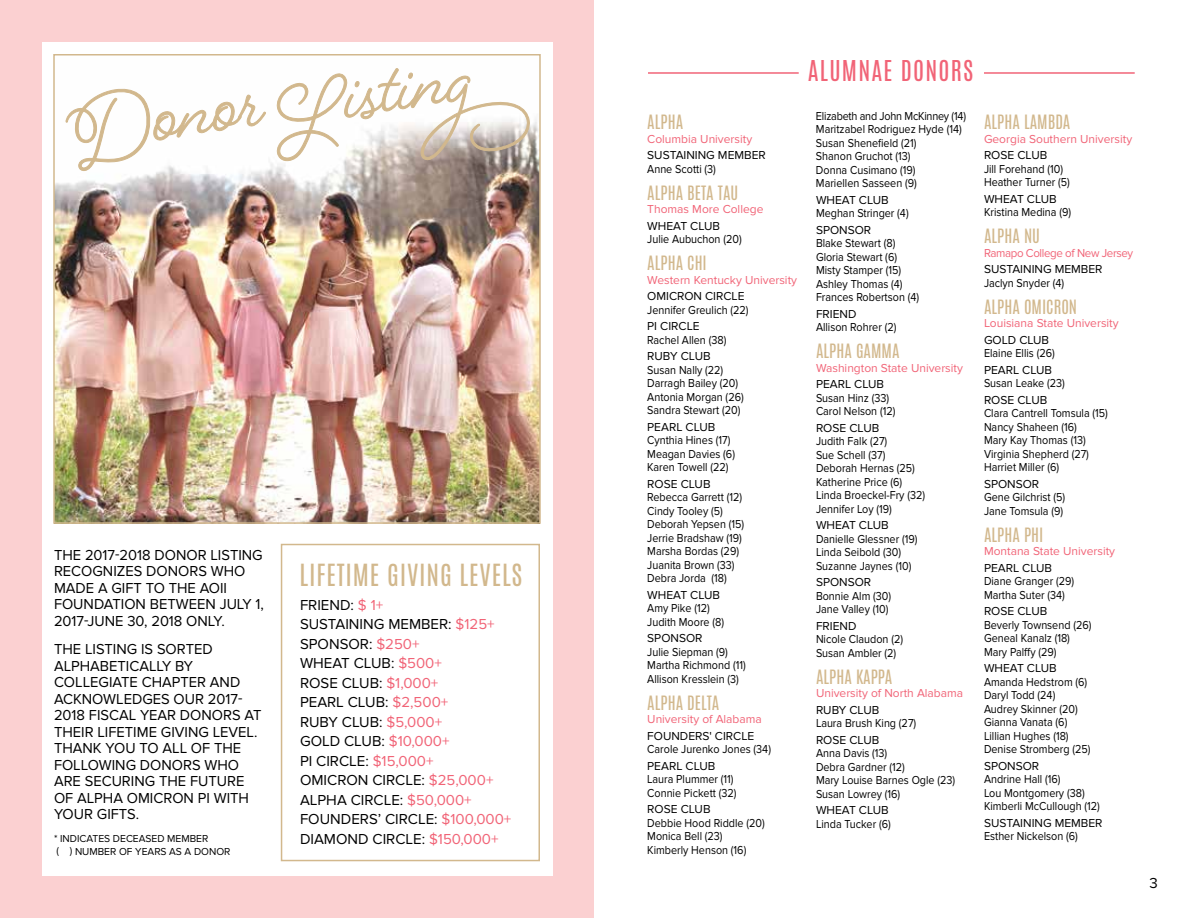
<style>
.page{position:relative;width:1188px;height:918px;background:#fff}
.page>*{position:absolute;margin:0;border:0;box-sizing:border-box;transform-origin:0 0}
.t1{font:700 85.5px "Beloved Script";color:#d2b88d;scale:.96 1}
.t2{font:25.5px "Antonio";letter-spacing:.03em;color:#d2b88d}
.t3{font:24px "Antonio";letter-spacing:.05em;color:#f16477}
.t4{font:16.5px "Antonio";color:#d2b88d}
.t5{font:15px/16.5px "Proxima Nova";color:#000}
.t6{font:12px/13.5px "Proxima Nova";color:#000}
.t7{font:12px "Proxima Nova";color:#f16477}
.t8{font:12px/13.5px "Proxima Nova";color:#000;scale:.9 1}
.t9{font:12px "Proxima Nova";letter-spacing:-.03em;color:#f16477;scale:.96 1}
.t10{font:10.5px/13.5px "Proxima Nova";color:#000}
.s1{color:#f16477}
</style>
<div class="page">
<div style="left:0;top:0;width:594px;height:918px;background:#fbd0d1"></div>
<div style="left:42px;top:43px;width:510px;height:833px;background:#fff"></div>
<div style="left:281px;top:544px;width:259px;height:317px;border:2px solid #d2b88d"></div>
<img style="left:56px;top:119px;width:482px;height:402px">
<div style="left:53px;top:54px;width:488px;height:470px;border:2px solid #d2b88d"></div>
<svg style="left:65px;top:88px;width:201px;height:84px"></svg>
<svg style="left:275px;top:68px;width:257px;height:94px"></svg>
<hr style="left:648px;top:72px;width:151px;height:2px;background:#f16477">
<hr style="left:984px;top:72px;width:151px;height:2px;background:#f16477">
<h1 class="t1" style="left:60px;top:82px;width:427px;rotate:-9deg">Donor Listing</h1>
<h3 class="t3" style="left:808px;top:54px;width:167px">ALUMNAE DONORS</h3>
<p class="t8" style="left:816px;top:109px;width:168px">Elizabeth and John McKinney (14)<br>Maritzabel Rodriguez Hyde (14)<br>Susan Shenefield (21)<br>Shanon Gruchot (13)<br>Donna Cusimano (19)<br>Mariellen Sasseen (9)</p>
<p class="t6" style="left:816px;top:193px;width:94px">WHEAT CLUB<br>Meghan Stringer (4)</p>
<p class="t6" style="left:816px;top:223px;width:105px">SPONSOR<br>Blake Stewart (8)<br>Gloria Stewart (6)<br>Misty Stamper (15)<br>Ashley Thomas (4)<br>Frances Robertson (4)</p>
<p class="t6" style="left:816px;top:307px;width:82px">FRIEND<br>Allison Rohrer (2)</p>
<h3 class="t4" style="left:816px;top:339px;width:85px">ALPHA GAMMA</h3>
<p class="t7" style="left:816px;top:361px;width:148px">Washington State University</p>
<p class="t6" style="left:816px;top:378px;width:81px">PEARL CLUB<br>Susan Hinz (33)<br>Carol Nelson (12)</p>
<p class="t6" style="left:816px;top:421px;width:111px">ROSE CLUB<br>Judith Falk (27)<br>Sue Schell (37)<br>Deborah Hernas (25)<br>Katherine Price (6)<br>Linda Broeckel-Fry (32)<br>Jennifer Loy (19)</p>
<p class="t6" style="left:816px;top:519px;width:103px">WHEAT CLUB<br>Danielle Glessner (19)<br>Linda Seibold (30)<br>Suzanne Jaynes (10)</p>
<p class="t6" style="left:816px;top:576px;width:77px">SPONSOR<br>Bonnie Alm (30)<br>Jane Valley (10)</p>
<p class="t6" style="left:816px;top:619px;width:89px">FRIEND<br>Nicole Claudon (2)<br>Susan Ambler (2)</p>
<h3 class="t4" style="left:816px;top:665px;width:78px">ALPHA KAPPA</h3>
<p class="t7" style="left:816px;top:687px;width:149px">University of North Alabama</p>
<p class="t6" style="left:816px;top:703px;width:102px">RUBY CLUB<br>Laura Brush King (27)</p>
<p class="t6" style="left:816px;top:733px;width:141px">ROSE CLUB<br>Anna Davis (13)<br>Debra Gardner (12)<br>Mary Louise Barnes Ogle (23)<br>Susan Lowrey (16)</p>
<p class="t6" style="left:816px;top:804px;width:76px">WHEAT CLUB<br>Linda Tucker (6)</p>
<h3 class="t4" style="left:647px;top:110px;width:37px">ALPHA</h3>
<p class="t7" style="left:647px;top:132px;width:106px">Columbia University</p>
<p class="t6" style="left:647px;top:149px;width:120px">SUSTAINING MEMBER<br>Anne Scotti (3)</p>
<h3 class="t4" style="left:647px;top:181px;width:92px">ALPHA BETA TAU</h3>
<p class="t7" style="left:647px;top:202px;width:118px">Thomas More College</p>
<p class="t6" style="left:647px;top:219px;width:96px">WHEAT CLUB<br>Julie Aubuchon (20)</p>
<h3 class="t4" style="left:647px;top:251px;width:61px">ALPHA CHI</h3>
<p class="t7" style="left:647px;top:273px;width:151px">Western Kentucky University</p>
<p class="t6" style="left:647px;top:290px;width:103px">OMICRON CIRCLE<br>Jennifer Greulich (22)</p>
<p class="t6" style="left:647px;top:320px;width:81px">PI CIRCLE<br>Rachel Allen (38)</p>
<p class="t6" style="left:647px;top:350px;width:98px">RUBY CLUB<br>Susan Nally (22)<br>Darragh Bailey (20)<br>Antonia Morgan (26)<br>Sandra Stewart (20)</p>
<p class="t6" style="left:647px;top:420px;width:89px">PEARL CLUB<br>Cynthia Hines (17)<br>Meagan Davies (6)<br>Karen Towell (22)</p>
<p class="t6" style="left:647px;top:477px;width:98px">ROSE CLUB<br>Rebecca Garrett (12)<br>Cindy Tooley (5)<br>Deborah Yepsen (15)<br>Jerrie Bradshaw (19)<br>Marsha Bordas (29)<br>Juanita Brown (33)<br>Debra Jorda (18)</p>
<p class="t6" style="left:647px;top:588px;width:78px">WHEAT CLUB<br>Amy Pike (12)<br>Judith Moore (8)</p>
<p class="t6" style="left:647px;top:632px;width:100px">SPONSOR<br>Julie Siepman (9)<br>Martha Richmond (11)<br>Allison Kresslein (3)</p>
<h3 class="t4" style="left:647px;top:691px;width:74px">ALPHA DELTA</h3>
<p class="t7" style="left:647px;top:712px;width:116px">University of Alabama</p>
<p class="t6" style="left:647px;top:729px;width:125px">FOUNDERS' CIRCLE<br>Carole Jurenko Jones (34)</p>
<p class="t6" style="left:647px;top:759px;width:91px">PEARL CLUB<br>Laura Plummer (11)<br>Connie Pickett (32)</p>
<p class="t6" style="left:647px;top:803px;width:119px">ROSE CLUB<br>Debbie Hood Riddle (20)<br>Monica Bell (23)<br>Kimberly Henson (16)</p>
<p class="t5" style="left:54px;top:547px;width:212px">THE 2017-2018 DONOR LISTING<br>RECOGNIZES DONORS WHO<br>MADE A GIFT TO THE AOII<br>FOUNDATION BETWEEN JULY 1,<br>2017-JUNE 30, 2018 ONLY.</p>
<p class="t5" style="left:54px;top:641px;width:209px">THE LISTING IS SORTED<br>ALPHABETICALLY BY<br>COLLEGIATE CHAPTER AND<br>ACKNOWLEDGES OUR 2017-<br>2018 FISCAL YEAR DONORS AT<br>THEIR LIFETIME GIVING LEVEL.<br>THANK YOU TO ALL OF THE<br>FOLLOWING DONORS WHO<br>ARE SECURING THE FUTURE<br>OF ALPHA OMICRON PI WITH<br>YOUR GIFTS.</p>
<p class="t10" style="left:54px;top:832px;width:178px">* INDICATES DECEASED MEMBER<br>( ) NUMBER OF YEARS AS A DONOR</p>
<h2 class="t2" style="left:300px;top:556px;width:224px">LIFETIME GIVING LEVELS</h2>
<p class="t5" style="left:300px;top:595px;width:213px;line-height:19.5px">FRIEND: <span class="s1">$ 1+<br></span>SUSTAINING MEMBER: <span class="s1">$125+<br></span>SPONSOR: <span class="s1">$250+<br></span>WHEAT CLUB: <span class="s1">$500+<br></span>ROSE CLUB: <span class="s1">$1,000+<br></span>PEARL CLUB: <span class="s1">$2,500+<br></span>RUBY CLUB: <span class="s1">$5,000+<br></span>GOLD CLUB: <span class="s1">$10,000+<br></span>PI CIRCLE: <span class="s1">$15,000+<br></span>OMICRON CIRCLE: <span class="s1">$25,000+<br></span>ALPHA CIRCLE: <span class="s1">$50,000+<br></span>FOUNDERS’ CIRCLE: <span class="s1">$100,000+<br></span>DIAMOND CIRCLE: <span class="s1">$150,000+</span></p>
<h3 class="t4" style="left:984px;top:110px;width:88px">ALPHA LAMBDA</h3>
<p class="t7" style="left:984px;top:132px;width:150px">Georgia Southern University</p>
<p class="t6" style="left:984px;top:149px;width:87px">ROSE CLUB<br>Jill Forehand (10)<br>Heather Turner (5)</p>
<p class="t6" style="left:984px;top:192px;width:89px">WHEAT CLUB<br>Kristina Medina (9)</p>
<h3 class="t4" style="left:984px;top:224px;width:57px">ALPHA NU</h3>
<p class="t9" style="left:984px;top:246px;width:157px">Ramapo College of New Jersey</p>
<p class="t6" style="left:984px;top:263px;width:120px">SUSTAINING MEMBER<br>Jaclyn Snyder (4)</p>
<h3 class="t4" style="left:984px;top:295px;width:95px">ALPHA OMICRON</h3>
<p class="t7" style="left:984px;top:316px;width:136px">Louisiana State University</p>
<p class="t6" style="left:984px;top:333px;width:72px">GOLD CLUB<br>Elaine Ellis (26)</p>
<p class="t6" style="left:984px;top:363px;width:82px">PEARL CLUB<br>Susan Leake (23)</p>
<p class="t6" style="left:984px;top:393px;width:125px">ROSE CLUB<br>Clara Cantrell Tomsula (15)<br>Nancy Shaheen (16)<br>Mary Kay Thomas (13)<br>Virginia Shepherd (27)<br>Harriet Miller (6)</p>
<p class="t6" style="left:984px;top:477px;width:83px">SPONSOR<br>Gene Gilchrist (5)<br>Jane Tomsula (9)</p>
<h3 class="t4" style="left:984px;top:523px;width:61px">ALPHA PHI</h3>
<p class="t7" style="left:984px;top:544px;width:133px">Montana State University</p>
<p class="t6" style="left:984px;top:561px;width:92px">PEARL CLUB<br>Diane Granger (29)<br>Martha Suter (34)</p>
<p class="t6" style="left:984px;top:605px;width:109px">ROSE CLUB<br>Beverly Townsend (26)<br>Geneal Kanalz (18)<br>Mary Palffy (29)</p>
<p class="t6" style="left:984px;top:662px;width:108px">WHEAT CLUB<br>Amanda Hedstrom (6)<br>Daryl Todd (24)<br>Audrey Skinner (20)<br>Gianna Vanata (6)<br>Lillian Hughes (18)<br>Denise Stromberg (25)</p>
<p class="t6" style="left:984px;top:759px;width:117px">SPONSOR<br>Andrine Hall (16)<br>Lou Montgomery (38)<br>Kimberli McCullough (12)</p>
<p class="t6" style="left:984px;top:816px;width:120px">SUSTAINING MEMBER<br>Esther Nickelson (6)</p>
<p class="t5" style="left:1149px;top:875px;width:10px">3</p>
</div>
